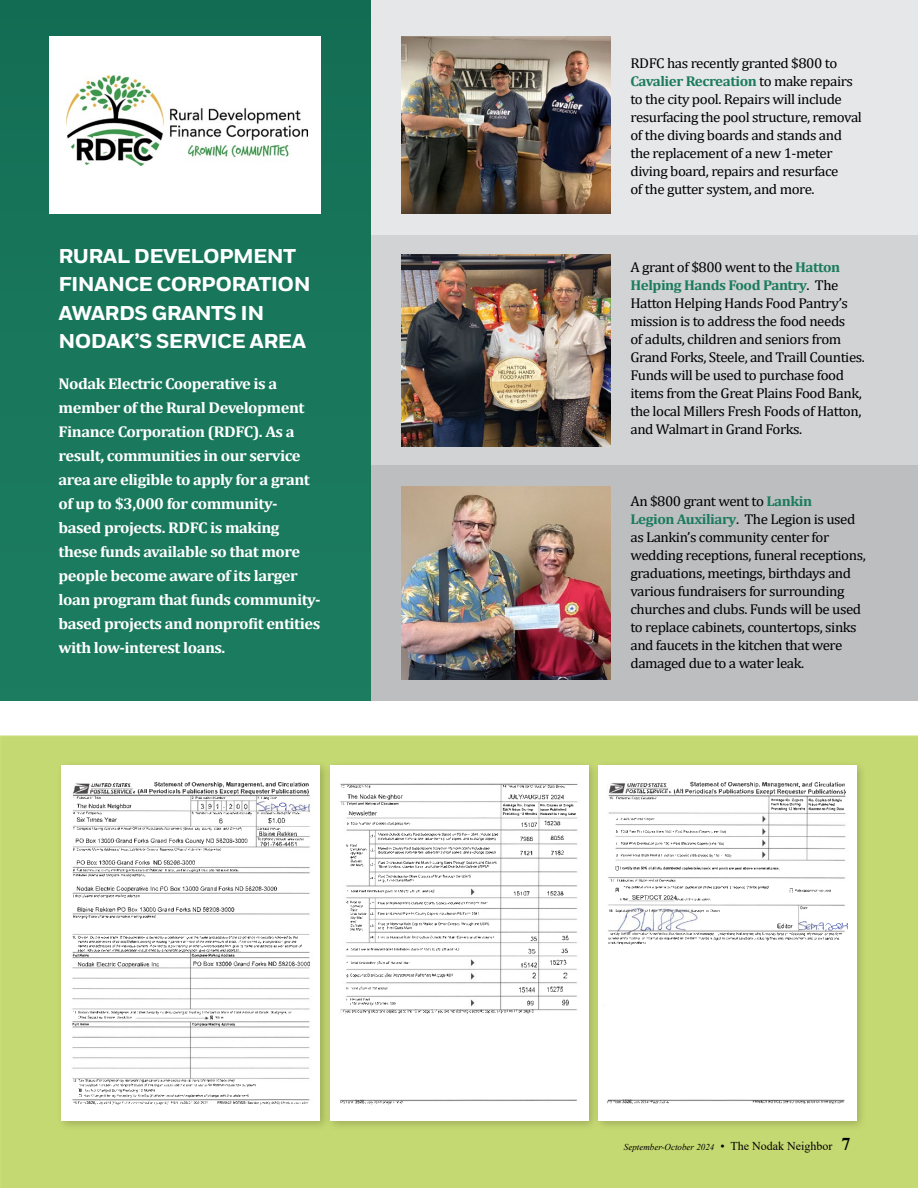
<style>
.page{position:relative;width:918px;height:1188px;background:#fff}
.page>*{position:absolute;margin:0;border:0;box-sizing:border-box;transform-origin:0 0}
.t1{font:700 19.95px/28.5px "Fort";letter-spacing:-.03em;color:#fff;scale:1.05 1}
.t2{font:700 15.6px/24px "Cambria";letter-spacing:-.03em;color:#fff;scale:1.05 1}
.t3{font:14.25px/18px "Cambria";letter-spacing:-.03em;color:#000;scale:1.05 1}
.t4{font:italic 9px "Times New Roman";color:#000}
.s1{font-weight:700;color:#1b7b5f}
.s2{font-style:normal;font-size:12px}
.s3{font-weight:700;font-style:normal;font-size:18px}
</style>
<div class="page">
<div style="left:371px;top:0;width:547px;height:235px;background:#e6e7e8"></div>
<div style="left:371px;top:235px;width:547px;height:230px;background:#d1d3d4"></div>
<div style="left:371px;top:465px;width:547px;height:236px;background:#bcbec0"></div>
<div style="left:0;top:735px;width:918px;height:453px;background:#c5d972"></div>
<div style="left:0;top:0;width:371px;height:701px;background:#19785c"></div>
<div style="left:50px;top:36px;width:271px;height:178px;background:#fff"></div>
<img style="left:66px;top:76px;width:241px;height:89px">
<img style="left:402px;top:36px;width:209px;height:178px">
<img style="left:402px;top:254px;width:209px;height:193px">
<img style="left:402px;top:487px;width:209px;height:192px">
<div style="left:56px;top:760px;width:275px;height:372px;background:#000;opacity:.2"></div>
<div style="left:62px;top:765px;width:258px;height:355px;background:#fff"></div>
<img style="left:72px;top:967px;width:238px;height:138px">
<img style="left:72px;top:782px;width:239px;height:185px">
<img style="left:72px;top:1078px;width:236px;height:26px">
<img style="left:72px;top:1011px;width:219px;height:15px">
<svg style="left:274px;top:936px;width:2px;height:6px"></svg>
<svg style="left:82px;top:935px;width:3px;height:7px"></svg>
<img style="left:118px;top:847px;width:18px;height:5px">
<svg style="left:81px;top:906px;width:11px;height:6px"></svg>
<svg style="left:268px;top:886px;width:7px;height:4px"></svg>
<svg style="left:190px;top:886px;width:8px;height:4px"></svg>
<svg style="left:147px;top:869px;width:8px;height:3px"></svg>
<svg style="left:231px;top:827px;width:11px;height:3px"></svg>
<img style="left:73px;top:793px;width:60px;height:1px">
<svg style="left:222px;top:790px;width:16px;height:25px"></svg>
<div style="left:325px;top:760px;width:274px;height:372px;background:#000;opacity:.2"></div>
<div style="left:330px;top:765px;width:258px;height:355px;background:#fff"></div>
<img style="left:340px;top:783px;width:238px;height:319px">
<img style="left:346px;top:987px;width:51px;height:19px">
<img style="left:519px;top:986px;width:45px;height:6px">
<img style="left:346px;top:973px;width:107px;height:5px">
<img style="left:520px;top:964px;width:46px;height:4px">
<img style="left:340px;top:785px;width:236px;height:179px">
<img style="left:340px;top:1010px;width:195px;height:4px">
<img style="left:340px;top:1100px;width:63px;height:5px">
<svg style="left:470px;top:972px;width:3px;height:7px"></svg>
<svg style="left:351px;top:947px;width:5px;height:3px"></svg>
<svg style="left:526px;top:1000px;width:8px;height:6px"></svg>
<svg style="left:561px;top:1000px;width:9px;height:5px"></svg>
<svg style="left:563px;top:973px;width:4px;height:6px"></svg>
<svg style="left:532px;top:973px;width:4px;height:5px"></svg>
<svg style="left:554px;top:850px;width:3px;height:5px"></svg>
<svg style="left:555px;top:821px;width:4px;height:4px"></svg>
<svg style="left:348px;top:802px;width:4px;height:4px"></svg>
<div style="left:593px;top:760px;width:275px;height:372px;background:#000;opacity:.2"></div>
<div style="left:598px;top:765px;width:258px;height:355px;background:#fff"></div>
<img style="left:607px;top:781px;width:239px;height:323px">
<img style="left:609px;top:782px;width:237px;height:75px">
<img style="left:842px;top:923px;width:6px;height:8px">
<img style="left:609px;top:923px;width:233px;height:21px">
<img style="left:609px;top:866px;width:222px;height:46px">
<img style="left:608px;top:1100px;width:237px;height:4px">
<svg style="left:675px;top:932px;width:5px;height:3px"></svg>
<svg style="left:690px;top:932px;width:12px;height:5px"></svg>
<img style="left:640px;top:911px;width:12px;height:18px">
<img style="left:615px;top:793px;width:45px;height:1px">
<svg style="left:822px;top:785px;width:7px;height:6px"></svg>
<h1 class="t1" style="left:59px;top:242px;width:242px">RURAL DEVELOPMENT<br>FINANCE CORPORATION<br>AWARDS GRANTS IN<br>NODAK’S SERVICE AREA</h1>
<p class="t2" style="left:59px;top:371px;width:251px">Nodak Electric Cooperative is a member of the Rural Development Finance Corporation (RDFC). As a result, communities in our service area are eligible to apply for a grant of up to $3,000 for community&shy;based projects. RDFC is making these funds available so that more people become aware of its larger loan program that funds community&shy;based projects and nonprofit entities with low-interest loans.</p>
<p class="t3" style="left:630px;top:54px;width:222px">RDFC has recently granted $800 to <span class="s1">Cavalier Recreation</span> to make repairs to the city pool. Repairs will include resurfacing the pool structure, removal of the diving boards and stands and the replacement of a new 1-meter diving board, repairs and resurface<br>of the gutter system, and more.</p>
<p class="t3" style="left:630px;top:258px;width:225px">A grant of $800 went to the <span class="s1">Hatton Helping Hands Food Pantry</span>. The Hatton Helping Hands Food Pantry’s mission is to address the food needs<br>of adults, children and seniors from Grand Forks, Steele, and Traill Counties.<br>Funds will be used to purchase food items from the Great Plains Food Bank, the local Millers Fresh Foods of Hatton, and Walmart in Grand Forks.</p>
<p class="t3" style="left:630px;top:493px;width:226px">An $800 grant went to <span class="s1">Lankin<br>Legion Auxiliary</span>. The Legion is used as Lankin’s community center for wedding receptions, funeral receptions, graduations, meetings, birthdays and various fundraisers for surrounding churches and clubs. Funds will be used to replace cabinets, countertops, sinks and faucets in the kitchen that were damaged due to a water leak.</p>
<p class="t4" style="left:624px;top:1141px;width:228px">September-October 2024 <span class="s2">• The Nodak Neighbor</span> <span class="s3">7</span></p>
</div>
